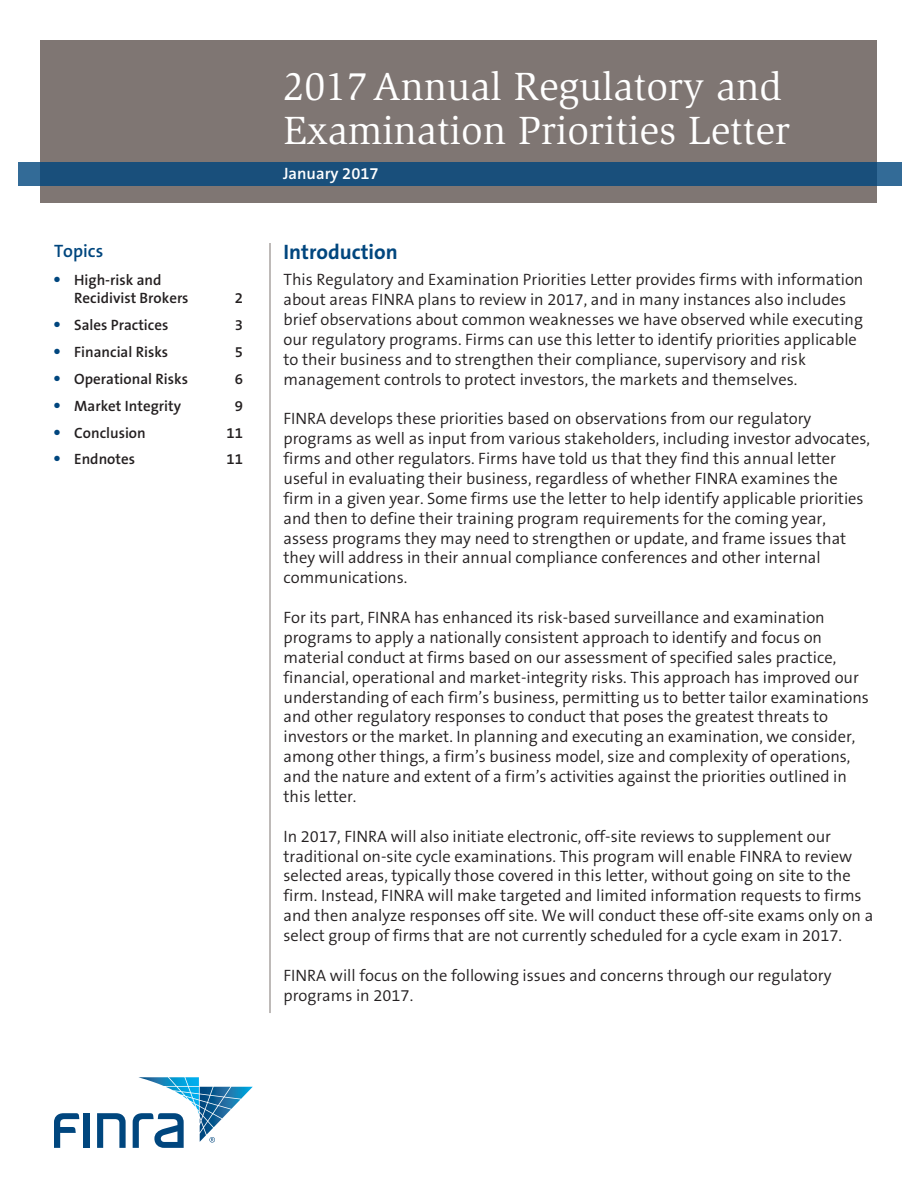
<style>
.page{position:relative;width:918px;height:1188px;background:#fff}
.page>*{position:absolute;margin:0;border:0;box-sizing:border-box;transform-origin:0 0}
.t1{font:40.5px/43.5px "Slimbach LT";color:#fff}
.head_level_1{font:700 21px "The Sans B7";color:#00467e}
.subhead_level_3{font:600 18px "The Sans B6";color:#00467e}
.text{font:300 16.5px/19.8px "The Sans B4";color:#231f20}
.text-2{font:600 16.5px "The Sans B6";color:#fff}
.t2{font:600 15px/18px "The Sans B6";color:#231f20}
</style>
<div class="page">
<div style="left:40px;top:40px;width:838px;height:163px;background:#7f7673"></div>
<div style="left:18px;top:162px;width:884px;height:24px;background:#194f7b"></div>
<div style="left:84px;top:1113px;width:6px;height:35px;background:#00467e"></div>
<svg style="left:97px;top:1113px;width:29px;height:35px"></svg>
<svg style="left:54px;top:1113px;width:25px;height:35px"></svg>
<svg style="left:133px;top:1077px;width:120px;height:71px"></svg>
<hr style="left:270px;top:243px;width:1px;height:770px;background:#7f7673">
<p class="subhead_level_3" style="left:54px;top:241px;width:51px">Topics</p>
<p class="t2" style="left:74px;top:271px;width:116px;text-indent:-20px"><sup>●</sup> High-risk and<br>Recidivist Brokers</p>
<p class="t2" style="left:235px;top:289px;width:10px">2</p>
<p class="t2" style="left:54px;top:316px;width:116px"><sup>●</sup> Sales Practices</p>
<p class="t2" style="left:235px;top:316px;width:10px">3</p>
<p class="t2" style="left:54px;top:343px;width:116px"><sup>●</sup> Financial Risks</p>
<p class="t2" style="left:235px;top:343px;width:10px">5</p>
<p class="t2" style="left:54px;top:370px;width:136px"><sup>●</sup> Operational Risks</p>
<p class="t2" style="left:235px;top:370px;width:10px">6</p>
<p class="t2" style="left:54px;top:397px;width:129px"><sup>●</sup> Market Integrity</p>
<p class="t2" style="left:235px;top:397px;width:10px">9</p>
<p class="t2" style="left:54px;top:424px;width:93px"><sup>●</sup> Conclusion</p>
<p class="t2" style="left:226px;top:424px;width:18px">11</p>
<p class="t2" style="left:54px;top:451px;width:83px"><sup>●</sup> Endnotes</p>
<p class="t2" style="left:226px;top:451px;width:18px">11</p>
<h1 class="t1" style="left:284px;top:65px;width:508px">2017 Annual Regulatory and<br>Examination Priorities Letter</h1>
<p class="text-2" style="left:283px;top:164px;width:97px">January 2017</p>
<p class="head_level_1" style="left:284px;top:240px;width:116px">Introduction</p>
<p class="text" style="left:284px;top:270px;width:581px">This Regulatory and Examination Priorities Letter provides firms with information about areas FINRA plans to review in 2017, and in many instances also includes brief observations about common weaknesses we have observed while executing our regulatory programs. Firms can use this letter to identify priorities applicable to their business and to strengthen their compliance, supervisory and risk management controls to protect investors, the markets and themselves.</p>
<p class="text" style="left:284px;top:409px;width:588px">FINRA develops these priorities based on observations from our regulatory programs as well as input from various stakeholders, including investor advocates, firms and other regulators. Firms have told us that they find this annual letter useful in evaluating their business, regardless of whether FINRA examines the firm in a given year. Some firms use the letter to help identify applicable priorities and then to define their training program requirements for the coming year, assess programs they may need to strengthen or update, and frame issues that they will address in their annual compliance conferences and other internal communications.</p>
<p class="text" style="left:284px;top:608px;width:587px">For its part, FINRA has enhanced its risk-based surveillance and examination programs to apply a nationally consistent approach to identify and focus on material conduct at firms based on our assessment of specified sales practice, financial, operational and market-integrity risks. This approach has improved our understanding of each firm’s business, permitting us to better tailor examinations and other regulatory responses to conduct that poses the greatest threats to investors or the market. In planning and executing an examination, we consider, among other things, a firm’s business model, size and complexity of operations, and the nature and extent of a firm’s activities against the priorities outlined in this letter.</p>
<p class="text" style="left:284px;top:827px;width:591px">In 2017, FINRA will also initiate electronic, off-site reviews to supplement our traditional on-site cycle examinations. This program will enable FINRA to review selected areas, typically those covered in this letter, without going on site to the firm. Instead, FINRA will make targeted and limited information requests to firms and then analyze responses off site. We will conduct these off-site exams only on a select group of firms that are not currently scheduled for a cycle exam in 2017.</p>
<p class="text" style="left:284px;top:966px;width:550px;line-height:20.2px">FINRA will focus on the following issues and concerns through our regulatory programs in 2017.</p>
</div>
